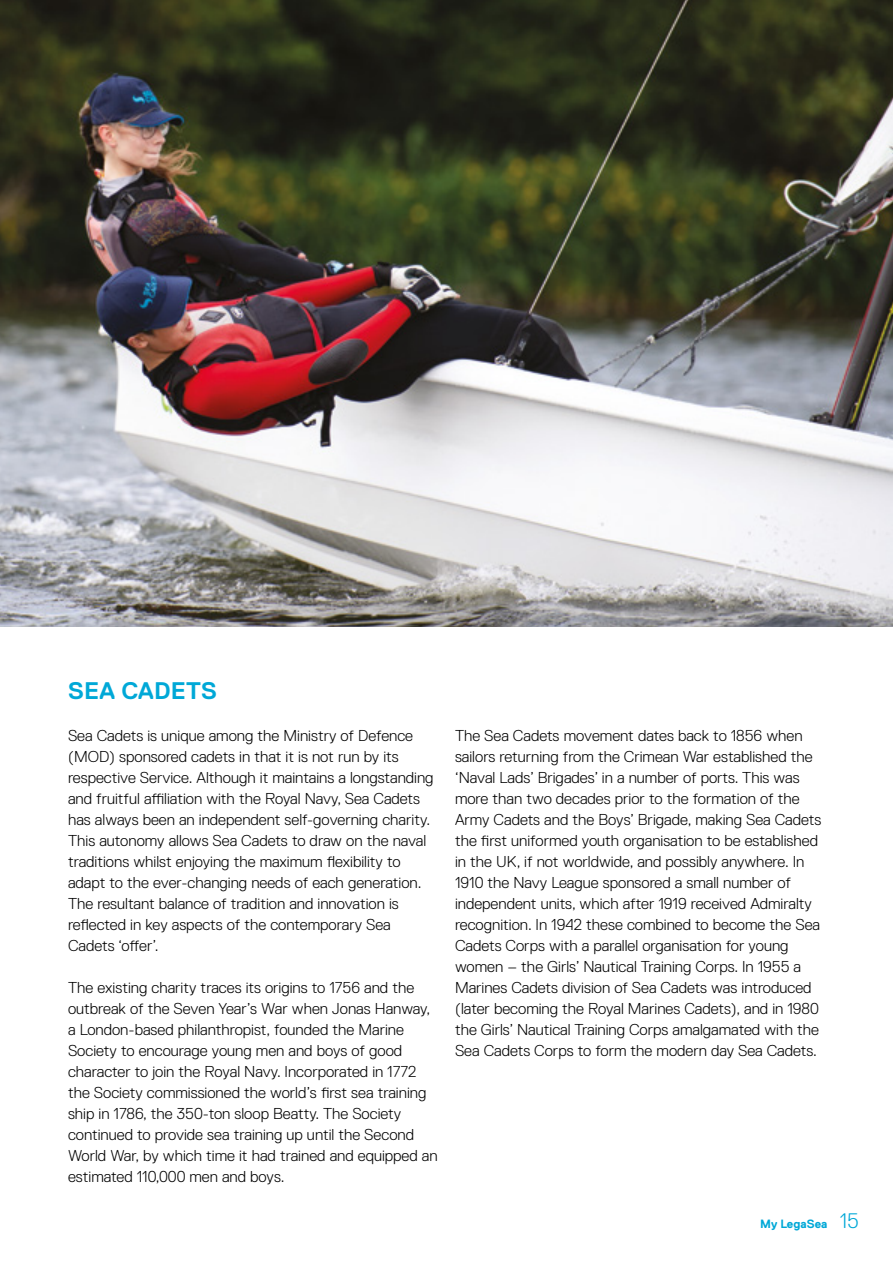
<style>
.page{position:relative;width:893px;height:1263px;background:#fff}
.page>*{position:absolute;margin:0;border:0;box-sizing:border-box;transform-origin:0 0}
.t1{font:700 24px "Replica Std";letter-spacing:.01em;color:#00a8d7}
.t2{font:300 15.75px/21px "Replica Std";color:#000}
.t3{font:700 12px "Replica Std";color:#00a8d7}
.s1{font-weight:300;font-size:21px}
</style>
<div class="page">
<img style="left:0;top:0;width:893px;height:626px">
<h1 class="t1" style="left:68px;top:677px;width:150px">SEA CADETS</h1>
<p class="t2" style="left:68px;top:725px;width:367px">Sea Cadets is unique among the Ministry of Defence (MOD) sponsored cadets in that it is not run by its respective Service. Although it maintains a longstanding and fruitful affiliation with the Royal Navy, Sea Cadets has always been an independent self-governing charity.<br>This autonomy allows Sea Cadets to draw on the naval traditions whilst enjoying the maximum flexibility to adapt to the ever-changing needs of each generation.<br>The resultant balance of tradition and innovation is reflected in key aspects of the contemporary Sea Cadets ‘offer’.</p>
<p class="t2" style="left:68px;top:977px;width:371px">The existing charity traces its origins to 1756 and the outbreak of the Seven Year’s War when Jonas Hanway, a London-based philanthropist, founded the Marine Society to encourage young men and boys of good character to join the Royal Navy. Incorporated in 1772 the Society commissioned the world’s first sea training ship in 1786, the 350-ton sloop Beatty. The Society continued to provide sea training up until the Second World War, by which time it had trained and equipped an estimated 110,000 men and boys.</p>
<p class="t2" style="left:455px;top:725px;width:368px">The Sea Cadets movement dates back to 1856 when sailors returning from the Crimean War established the ‘Naval Lads’ Brigades’ in a number of ports. This was more than two decades prior to the formation of the Army Cadets and the Boys’ Brigade, making Sea Cadets the first uniformed youth organisation to be established in the UK, if not worldwide, and possibly anywhere. In 1910 the Navy League sponsored a small number of independent units, which after 1919 received Admiralty recognition. In 1942 these combined to become the Sea Cadets Corps with a parallel organisation for young women – the Girls’ Nautical Training Corps. In 1955 a Marines Cadets division of Sea Cadets was introduced (later becoming the Royal Marines Cadets), and in 1980 the Girls’ Nautical Training Corps amalgamated with the Sea Cadets Corps to form the modern day Sea Cadets.</p>
<p class="t3" style="left:760px;top:1217px;width:100px">My LegaSea <span class="s1">15</span></p>
</div>
